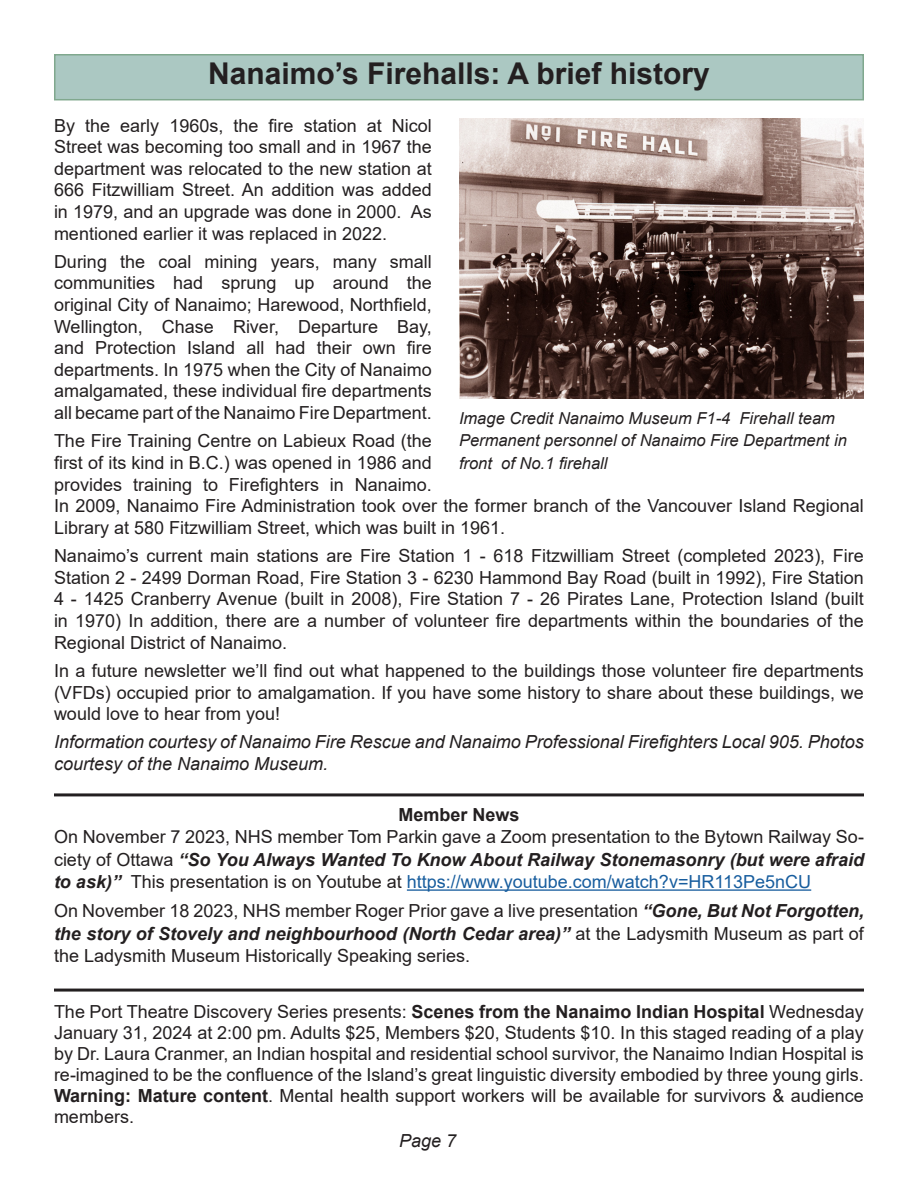
<style>
.page{position:relative;width:918px;height:1188px;background:#fff}
.page>*{position:absolute;margin:0;border:0;box-sizing:border-box;transform-origin:0 0}
.t1{font:700 30px "Arial";color:#231f20}
.t2{font:18px/21.6px "Arial";color:#231f20;text-align:justify}
.t3{font:italic 18px/21.6px "Arial";color:#231f20}
.t4{font:700 18px "Arial";color:#231f20}
.t5{font:italic 16.5px/22.5px "Arial";color:#231f20}
.s1{font-weight:700;font-style:italic}
.s2{color:#175d9e}
.s3{font-weight:700}
</style>
<div class="page">
<hr style="left:54px;top:793px;width:810px;height:3px;background:#231f20">
<hr style="left:407px;top:889px;width:404px;height:2px;background:#175d9e">
<div style="left:54px;top:54px;width:810px;height:46px;background:#abc8c2;border:2px solid #80a88e"></div>
<img style="left:459px;top:118px;width:405px;height:280px">
<hr style="left:54px;top:989px;width:810px;height:3px;background:#231f20">
<p class="t1" style="left:208px;top:53px;width:503px">Nanaimo’s Firehalls: A brief history</p>
<p class="t2" style="left:54px;top:114px;width:379px">By the early 1960s, the fire station at Nicol Street was becoming too small and in 1967 the department was relocated to the new station at 666 Fitzwilliam Street. An addition was added in 1979, and an upgrade was done in 2000. As mentioned earlier it was replaced in 2022.</p>
<p class="t2" style="left:54px;top:251px;width:380px">During the coal mining years, many small communities had sprung up around the original City of Nanaimo; Harewood, Northfield, Wellington, Chase River, Departure Bay, and Protection Island all had their own fire departments. In 1975 when the City of Nanaimo amalgamated, these individual fire departments all became part of the Nanaimo Fire Department.</p>
<p class="t2" style="left:54px;top:430px;width:811px;text-align:left">The Fire Training Centre on Labieux Road (the<br>first of its kind in B.C.) was opened in 1986 and<br>provides training to Firefighters in Nanaimo.<br>In 2009, Nanaimo Fire Administration took over the former branch of the Vancouver Island Regional Library at 580 Fitzwilliam Street, which was built in 1961.</p>
<p class="t2" style="left:54px;top:545px;width:811px">Nanaimo’s current main stations are Fire Station 1 - 618 Fitzwilliam Street (completed 2023), Fire Station 2 - 2499 Dorman Road, Fire Station 3 - 6230 Hammond Bay Road (built in 1992), Fire Station 4 - 1425 Cranberry Avenue (built in 2008), Fire Station 7 - 26 Pirates Lane, Protection Island (built in 1970) In addition, there are a number of volunteer fire departments within the boundaries of the Regional District of Nanaimo.</p>
<p class="t2" style="left:54px;top:660px;width:811px">In a future newsletter we’ll find out what happened to the buildings those volunteer fire departments (VFDs) occupied prior to amalgamation. If you have some history to share about these buildings, we would love to hear from you!</p>
<p class="t3" style="left:54px;top:732px;width:811px">Information courtesy of Nanaimo Fire Rescue and Nanaimo Professional Firefighters Local 905. Photos courtesy of the Nanaimo Museum.</p>
<p class="t5" style="left:459px;top:407px;width:389px">Image Credit Nanaimo Museum F1-4 Firehall team<br>Permanent personnel of Nanaimo Fire Department in front of No.1 firehall</p>
<p class="t4" style="left:398px;top:802px;width:123px">Member News</p>
<p class="t2" style="left:54px;top:826px;width:812px;line-height:22.5px">On November 7 2023, NHS member Tom Parkin gave a Zoom presentation to the Bytown Railway So&shy;ciety of Ottawa <span class="s1">“So You Always Wanted To Know About Railway Stonemasonry (but were afraid to ask)”</span> This presentation is on Youtube at <span class="s2">https://www.youtube.com/watch?v=HR113Pe5nCU</span></p>
<p class="t2" style="left:54px;top:900px;width:812px;line-height:22.5px">On November 18 2023, NHS member Roger Prior gave a live presentation <span class="s1">“Gone, But Not Forgotten, the story of Stovely and neighbourhood (North Cedar area)”</span> at the Ladysmith Museum as part of the Ladysmith Museum Historically Speaking series.</p>
<p class="t2" style="left:54px;top:1001px;width:811px;line-height:21px">The Port Theatre Discovery Series presents: <span class="s3">Scenes from the Nanaimo Indian Hospital</span> Wednesday January 31, 2024 at 2:00 pm. Adults $25, Members $20, Students $10. In this staged reading of a play by Dr. Laura Cranmer, an Indian hospital and residential school survivor, the Nanaimo Indian Hospital is re-imagined to be the confluence of the Island’s great linguistic diversity embodied by three young girls.<br><span class="s3">Warning: Mature content</span>. Mental health support workers will be available for survivors &amp; audience members.</p>
<p class="t3" style="left:399px;top:1130px;width:59px">Page 7</p>
</div>
